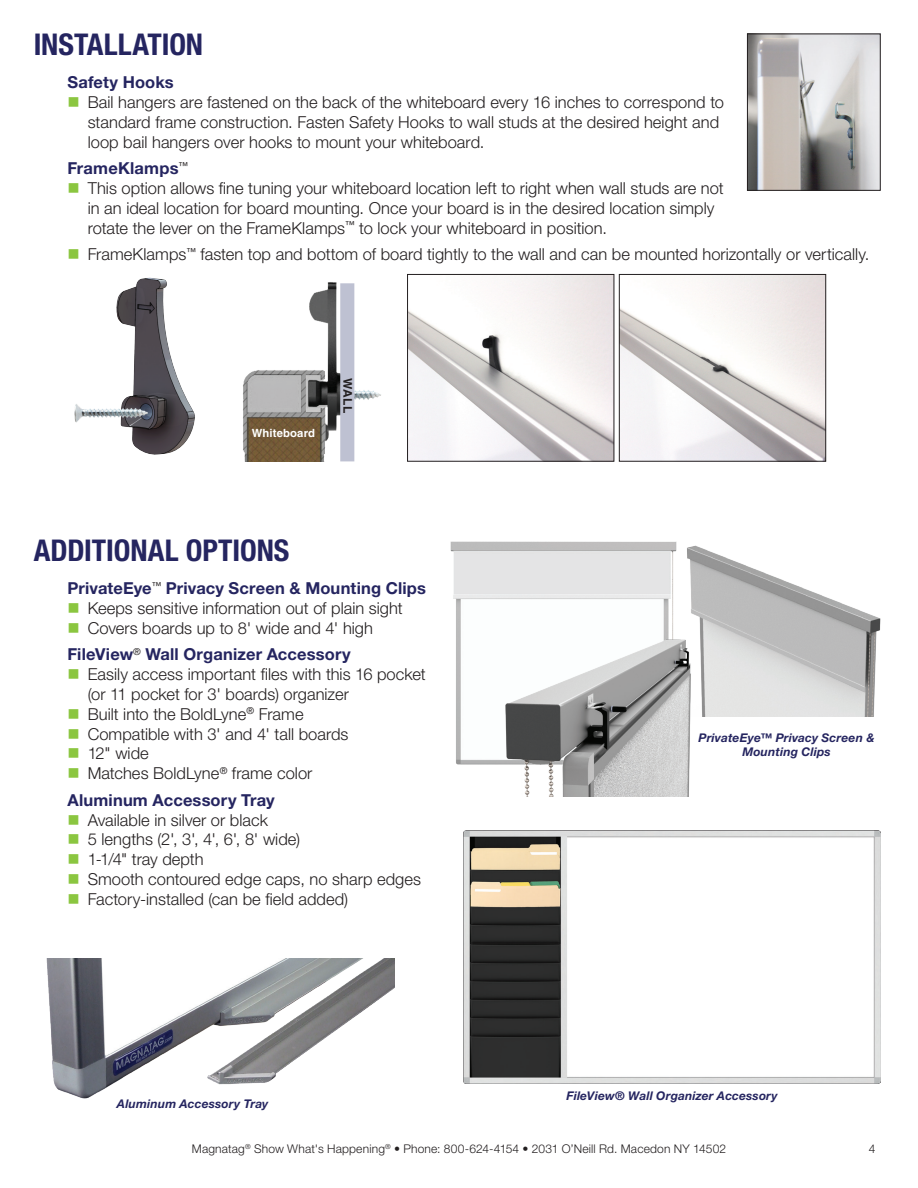
<style>
.page{position:relative;width:918px;height:1188px;background:#fff}
.page>*{position:absolute;margin:0;border:0;box-sizing:border-box;transform-origin:0 0}
.t1{font:700 condensed 30px "Helvetica Neue LT Std";color:#252560}
.t2{font:300 16.5px/19.8px "Helvetica Neue LT Std";color:#231f20}
.t3{font:700 16.5px "Helvetica Neue LT Std";letter-spacing:.01em;color:#252560}
.t4{font:italic 700 12px/14.4px "Helvetica Neue LT Std";letter-spacing:.015em;color:#252560;text-align:center}
.t5{font:300 12px "Helvetica Neue LT Std";letter-spacing:.015em;color:#231f20}
.t6{font:700 12px "Helvetica";color:#231f20}
.t7{font:700 11.25px "Helvetica";letter-spacing:.015em;color:#fff}
.s1{font-weight:700;color:#252560}
</style>
<div class="page">
<img style="left:74px;top:404px;width:43px;height:19px">
<img style="left:117px;top:277px;width:238px;height:184px">
<img style="left:354px;top:366px;width:27px;height:61px">
<div style="left:340px;top:283px;width:14px;height:178px;background:#bec1d2"></div>
<img style="left:409px;top:276px;width:203px;height:183px">
<div style="left:407px;top:274px;width:207px;height:187px;border:1px solid #231f20"></div>
<img style="left:621px;top:276px;width:203px;height:183px">
<div style="left:619px;top:274px;width:207px;height:187px;border:1px solid #231f20"></div>
<img style="left:464px;top:830px;width:416px;height:253px">
<img style="left:46px;top:958px;width:147px;height:141px">
<img style="left:193px;top:958px;width:202px;height:127px">
<img style="left:450px;top:541px;width:227px;height:224px">
<img style="left:687px;top:545px;width:194px;height:172px">
<img style="left:501px;top:638px;width:195px;height:158px">
<img style="left:749px;top:36px;width:129px;height:153px">
<div style="left:747px;top:34px;width:133px;height:157px;border:1px solid #231f20"></div>
<h1 class="t1" style="left:34px;top:26px;width:171px">INSTALLATION</h1>
<p class="t3" style="left:68px;top:72px;width:108px">Safety Hooks</p>
<p class="t2" style="left:88px;top:92px;width:638px">Bail hangers are fastened on the back of the whiteboard every 16 inches to correspond to standard frame construction. Fasten Safety Hooks to wall studs at the desired height and loop bail hangers over hooks to mount your whiteboard.</p>
<p class="t2" style="left:88px;top:158px;width:637px;text-indent:-20px"><span class="s1">FrameKlamps</span><sup>™<br></sup>This option allows fine tuning your whiteboard location left to right when wall studs are not in an ideal location for board mounting. Once your board is in the desired location simply rotate the lever on the FrameKlamps<sup>™</sup> to lock your whiteboard in position.</p>
<p class="t2" style="left:88px;top:244px;width:783px">FrameKlamps<sup>™</sup> fasten top and bottom of board tightly to the wall and can be mounted horizontally or vertically.</p>
<p class="t7" style="left:252px;top:426px;width:65px">Whiteboard</p>
<p class="t6" style="left:355px;top:378px;width:36px;rotate:90deg">WALL</p>
<h1 class="t1" style="left:34px;top:532px;width:257px">ADDITIONAL OPTIONS</h1>
<p class="t2" style="left:88px;top:578px;width:340px;text-indent:-20px"><span class="s1">PrivateEye</span><sup>™</sup> <span class="s1">Privacy Screen &amp; Mounting Clips<br></span>Keeps sensitive information out of plain sight<br>Covers boards up to 8' wide and 4' high</p>
<p class="t2" style="left:88px;top:644px;width:340px;text-indent:-20px"><span class="s1">FileView</span><sup>®</sup> <span class="s1">Wall Organizer Accessory<br></span>Easily access important files with this 16 pocket (or 11 pocket for 3' boards) organizer<br>Built into the BoldLyne<sup>®</sup> Frame<br>Compatible with 3' and 4' tall boards<br>12" wide<br>Matches BoldLyne<sup>®</sup> frame color</p>
<p class="t3" style="left:68px;top:790px;width:209px">Aluminum Accessory Tray</p>
<p class="t2" style="left:88px;top:810px;width:335px">Available in silver or black<br>5 lengths (2', 3', 4', 6', 8' wide)<br>1-1/4" tray depth<br>Smooth contoured edge caps, no sharp edges<br>Factory-installed (can be field added)</p>
<p class="t4" style="left:117px;top:1097px;width:153px">Aluminum Accessory Tray</p>
<p class="t4" style="left:699px;top:730px;width:177px">PrivateEye™ Privacy Screen &amp;<br>Mounting Clips</p>
<p class="t4" style="left:566px;top:1088px;width:213px">FileView® Wall Organizer Accessory</p>
<p class="t5" style="left:192px;top:1142px;width:536px">Magnatag<sup>®</sup> Show What's Happening<sup>®</sup> • Phone: 800-624-4154 • 2031 O’Neill Rd. Macedon NY 14502</p>
<p class="t5" style="left:869px;top:1142px;width:8px">4</p>
</div>
